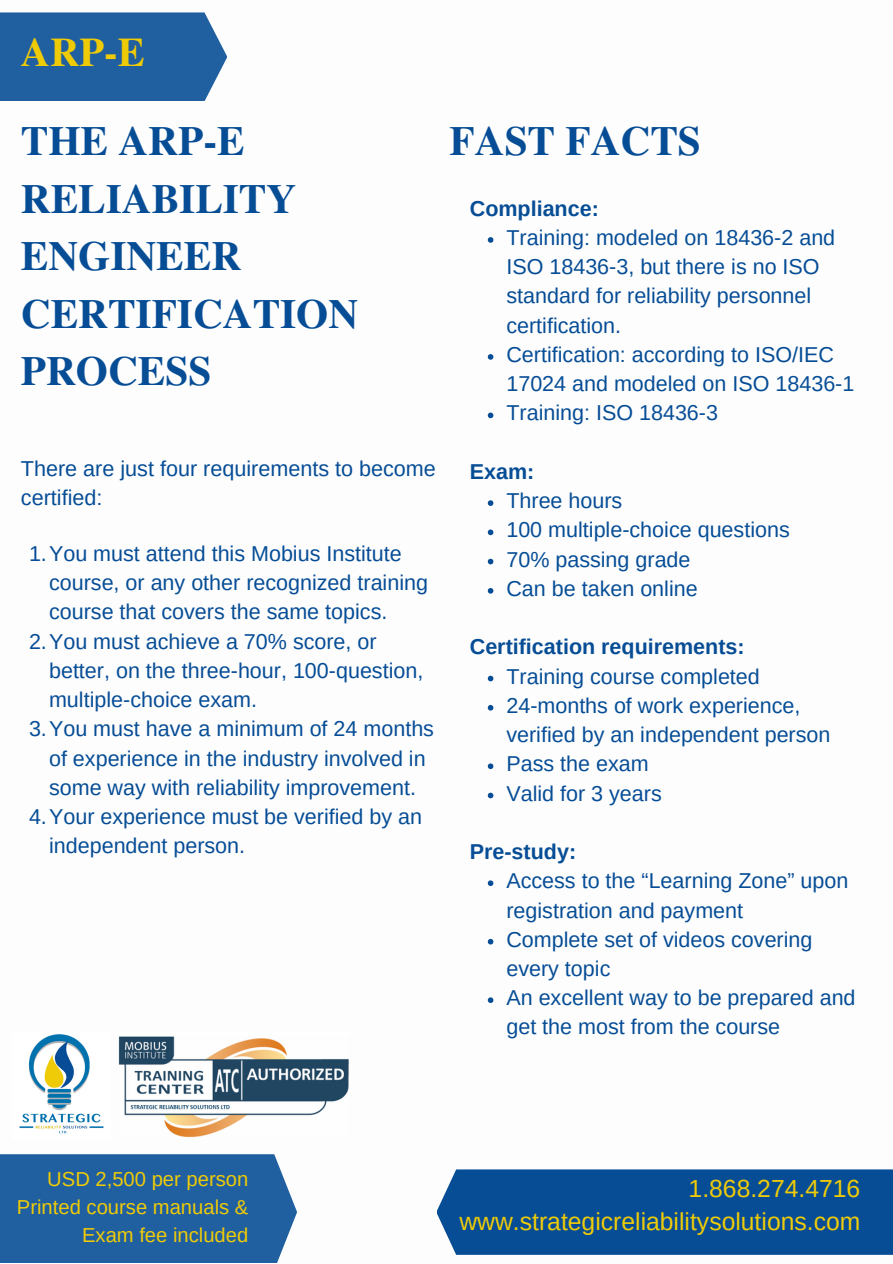
<style>
.page{position:relative;width:893px;height:1264px;background:#fff}
.page>*{position:absolute;margin:0;border:0;box-sizing:border-box;transform-origin:0 0}
.t1{font:700 41.25px/57.3px "Te X Gyre Termes";color:#064d96}
.t2{font:700 40.5px "Te X Gyre Termes";color:#efcb07}
.t3{font:24.75px "Arimo";color:#efcb07}
.t4{font:21.6px/29.2px "Arimo";color:#064d96}
.t5{font:21.45px/29.2px "Arimo";color:#064d96}
.t6{font:700 21.45px "Arimo";color:#064d96}
.t7{font:20.25px "Arimo";color:#efcb07}
</style>
<div class="page">
<div style="left:0;top:12px;width:227px;height:89px;background:#205fa0"></div>
<div style="left:437px;top:1169px;width:455px;height:85px;background:#064d96"></div>
<img style="left:119px;top:1036px;width:230px;height:102px">
<img style="left:19px;top:1034px;width:85px;height:100px">
<svg style="left:487px;top:237px;width:6px;height:6px"></svg>
<svg style="left:487px;top:354px;width:6px;height:6px"></svg>
<svg style="left:487px;top:412px;width:6px;height:6px"></svg>
<svg style="left:487px;top:500px;width:6px;height:6px"></svg>
<svg style="left:487px;top:529px;width:6px;height:6px"></svg>
<svg style="left:487px;top:559px;width:6px;height:5px"></svg>
<svg style="left:487px;top:588px;width:6px;height:5px"></svg>
<svg style="left:487px;top:675px;width:6px;height:6px"></svg>
<svg style="left:487px;top:705px;width:6px;height:5px"></svg>
<svg style="left:487px;top:763px;width:6px;height:6px"></svg>
<svg style="left:487px;top:792px;width:6px;height:6px"></svg>
<svg style="left:487px;top:880px;width:6px;height:6px"></svg>
<svg style="left:487px;top:938px;width:6px;height:6px"></svg>
<svg style="left:487px;top:997px;width:6px;height:6px"></svg>
<div style="left:0;top:1154px;width:297px;height:108px;background:#205fa0"></div>
<p class="t2" style="left:21px;top:21px;width:125px">ARP-E</p>
<p class="t1" style="left:21px;top:111px;width:339px">THE ARP-E<br>RELIABILITY<br>ENGINEER<br>CERTIFICATION<br>PROCESS</p>
<p class="t4" style="left:21px;top:454px;width:416px">There are just four requirements to become certified:</p>
<p class="t5" style="left:49px;top:538px;width:380px;text-indent:-20px">1.You must attend this Mobius Institute course, or any other recognized training course that covers the same topics.</p>
<p class="t5" style="left:49px;top:626px;width:376px;text-indent:-20px">2.You must achieve a 70% score, or better, on the three-hour, 100-question, multiple-choice exam.</p>
<p class="t5" style="left:29px;top:714px;width:406px;text-align:center">3.You must have a minimum of 24 months of experience in the industry involved in some way with reliability improvement.</p>
<p class="t5" style="left:49px;top:802px;width:374px;text-indent:-20px">4.Your experience must be verified by an independent person.</p>
<p class="t1" style="left:449px;top:111px;width:253px">FAST FACTS</p>
<p class="t6" style="left:470px;top:196px;width:131px">Compliance:</p>
<p class="t5" style="left:506px;top:223px;width:330px">Training: modeled on 18436-2 and<br>ISO 18436-3, but there is no ISO standard for reliability personnel certification.</p>
<p class="t5" style="left:506px;top:340px;width:349px">Certification: according to ISO/IEC<br>17024 and modeled on ISO 18436-1</p>
<p class="t5" style="left:506px;top:398px;width:213px">Training: ISO 18436-3</p>
<p class="t6" style="left:470px;top:459px;width:66px">Exam:</p>
<p class="t5" style="left:506px;top:486px;width:117px">Three hours</p>
<p class="t5" style="left:506px;top:515px;width:285px">100 multiple-choice questions</p>
<p class="t5" style="left:506px;top:544px;width:186px">70% passing grade</p>
<p class="t5" style="left:506px;top:574px;width:193px">Can be taken online</p>
<p class="t6" style="left:470px;top:635px;width:276px">Certification requirements:</p>
<p class="t5" style="left:506px;top:661px;width:255px">Training course completed</p>
<p class="t5" style="left:506px;top:690px;width:325px">24-months of work experience, verified by an independent person</p>
<p class="t5" style="left:506px;top:749px;width:144px">Pass the exam</p>
<p class="t5" style="left:506px;top:778px;width:157px">Valid for 3 years</p>
<p class="t6" style="left:470px;top:839px;width:108px">Pre-study:</p>
<p class="t5" style="left:506px;top:866px;width:343px">Access to the “Learning Zone” upon registration and payment</p>
<p class="t5" style="left:506px;top:924px;width:307px">Complete set of videos covering every topic</p>
<p class="t5" style="left:506px;top:983px;width:350px">An excellent way to be prepared and get the most from the course</p>
<p class="t7" style="left:47px;top:1167px;width:202px">USD 2,500 per person</p>
<p class="t7" style="left:17px;top:1195px;width:233px">Printed course manuals &amp;</p>
<p class="t7" style="left:82px;top:1223px;width:168px">Exam fee included</p>
<p class="t3" style="left:688px;top:1174px;width:173px">1.868.274.4716</p>
<p class="t3" style="left:459px;top:1207px;width:402px">www.strategicreliabilitysolutions.com</p>
</div>
